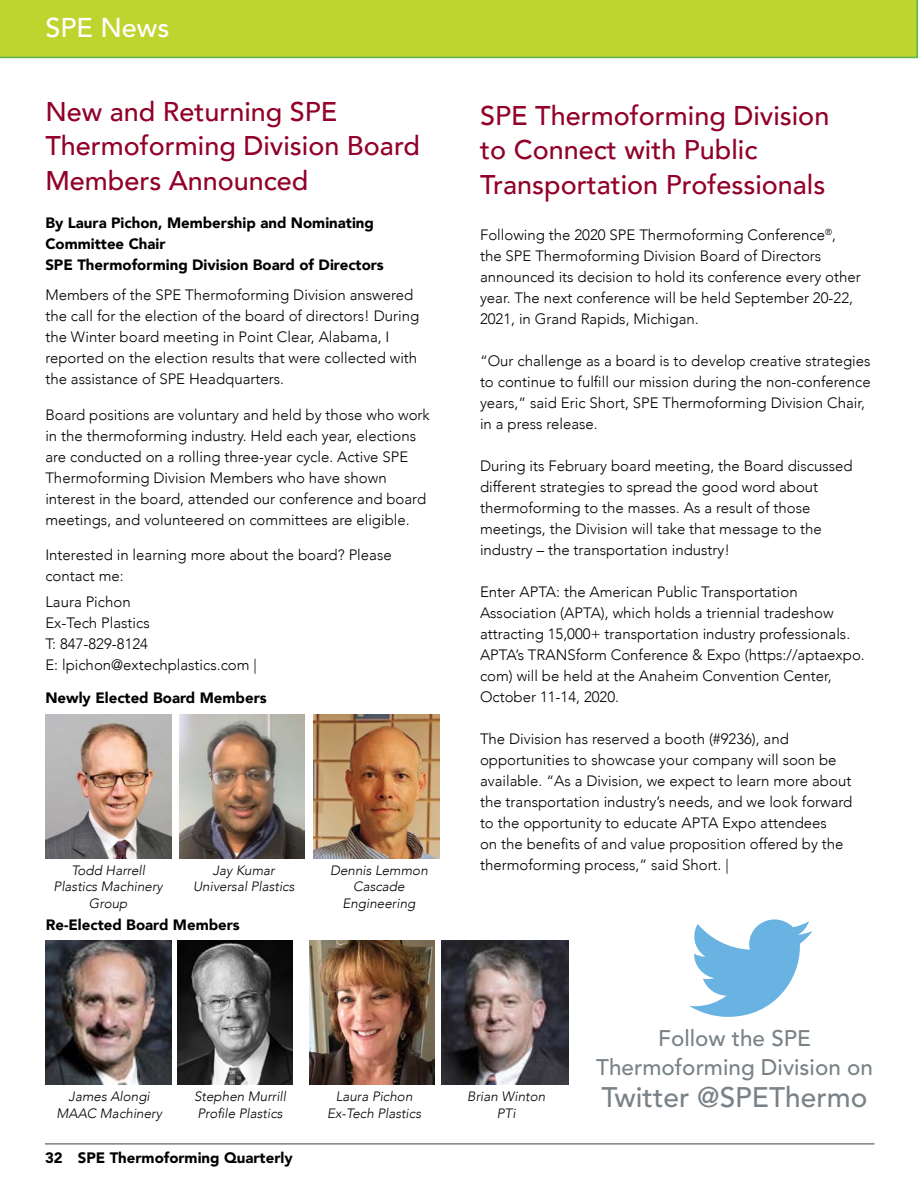
<style>
.page{position:relative;width:918px;height:1188px;background:#fff}
.page>*{position:absolute;margin:0;border:0;box-sizing:border-box;transform-origin:0 0}
.t1{font:500 28.05px "Avenir LT Std";color:#7a8287}
.Default{font:500 27px/34.5px "Avenir";color:#92002a}
.t2{font:500 27px "Avenir LT Std";color:#fff}
.t3{font:500 22.5px/29.1px "Avenir LT Std";color:#7a8287;text-align:center}
.t4{font:300 15px/21px "Avenir";color:#000}
.t5{font:900 15px/21px "Avenir";color:#000}
.t6{font:900 15px "Avenir LT Std";color:#000}
.t7{font:italic 300 13.5px/16.5px "Avenir";color:#000;text-align:center}
</style>
<div class="page">
<hr style="left:45px;top:1143px;width:830px;height:2px;background:#7a8287">
<div style="left:0;top:0;width:918px;height:58px;background:#bed530"></div>
<img style="left:46px;top:714px;width:126px;height:144px">
<img style="left:179px;top:714px;width:125px;height:144px">
<img style="left:313px;top:714px;width:126px;height:144px">
<img style="left:178px;top:941px;width:115px;height:144px">
<img style="left:309px;top:941px;width:126px;height:144px">
<img style="left:442px;top:941px;width:126px;height:144px">
<img style="left:45px;top:941px;width:126px;height:144px">
<svg style="left:689px;top:919px;width:123px;height:98px"></svg>
<p class="t2" style="left:45px;top:12px;width:126px">SPE News</p>
<p class="Default" style="left:45px;top:93px;width:376px">New and Returning SPE<br>Thermoforming Division Board<br>Members Announced</p>
<p class="t5" style="left:45px;top:212px;width:340px">By Laura Pichon, Membership and Nominating<br>Committee Chair<br>SPE Thermoforming Division Board of Directors</p>
<p class="t4" style="left:45px;top:285px;width:375px">Members of the SPE Thermoforming Division answered the call for the election of the board of directors! During the Winter board meeting in Point Clear, Alabama, I reported on the election results that were collected with the assistance of SPE Headquarters.</p>
<p class="t4" style="left:45px;top:405px;width:386px">Board positions are voluntary and held by those who work in the thermoforming industry. Held each year, elections are conducted on a rolling three-year cycle. Active SPE Thermoforming Division Members who have shown interest in the board, attended our conference and board meetings, and volunteered on committees are eligible.</p>
<p class="t4" style="left:45px;top:544px;width:348px">Interested in learning more about the board? Please contact me:</p>
<p class="t4" style="left:45px;top:591px;width:106px">Laura Pichon<br>Ex-Tech Plastics<br>T: 847-829-8124</p>
<p class="t4" style="left:45px;top:654px;width:213px">E: lpichon@extechplastics.com |</p>
<p class="t5" style="left:45px;top:687px;width:223px">Newly Elected Board Members</p>
<p class="t7" style="left:71px;top:862px;width:75px">Todd Harrell</p>
<p class="t7" style="left:54px;top:878px;width:111px">Plastics Machinery<br>Group</p>
<p class="t7" style="left:213px;top:862px;width:64px">Jay Kumar</p>
<p class="t7" style="left:193px;top:878px;width:103px">Universal Plastics</p>
<p class="t5" style="left:46px;top:914px;width:196px">Re-Elected Board Members</p>
<p class="t7" style="left:330px;top:862px;width:99px">Dennis Lemmon</p>
<p class="t7" style="left:342px;top:878px;width:75px">Cascade<br>Engineering</p>
<p class="Default" style="left:480px;top:97px;width:351px">SPE Thermoforming Division to Connect with Public<br>Transportation Professionals</p>
<p class="t4" style="left:480px;top:224px;width:382px">Following the 2020 SPE Thermoforming Conference<sup>®</sup>, the SPE Thermoforming Division Board of Directors announced its decision to hold its conference every other year. The next conference will be held September 20-22, 2021, in Grand Rapids, Michigan.</p>
<p class="t4" style="left:480px;top:350px;width:392px">“Our challenge as a board is to develop creative strategies to continue to fulfill our mission during the non-conference years,” said Eric Short, SPE Thermoforming Division Chair, in a press release.</p>
<p class="t4" style="left:480px;top:455px;width:374px">During its February board meeting, the Board discussed different strategies to spread the good word about thermoforming to the masses. As a result of those meetings, the Division will take that message to the industry – the transportation industry!</p>
<p class="t4" style="left:480px;top:581px;width:386px">Enter APTA: the American Public Transportation Association (APTA), which holds a triennial tradeshow attracting 15,000+ transportation industry professionals.<br>APTA’s TRANSform Conference &amp; Expo (https://aptaexpo. com) will be held at the Anaheim Convention Center, October 11-14, 2020.</p>
<p class="t4" style="left:480px;top:728px;width:374px">The Division has reserved a booth (#9236), and opportunities to showcase your company will soon be available. “As a Division, we expect to learn more about the transportation industry’s needs, and we look forward to the opportunity to educate APTA Expo attendees<br>on the benefits of and value proposition offered by the thermoforming process,” said Short. |</p>
<p class="t7" style="left:69px;top:1088px;width:83px">James Alongi</p>
<p class="t7" style="left:56px;top:1105px;width:107px">MAAC Machinery</p>
<p class="t7" style="left:194px;top:1088px;width:94px">Stephen Murrill</p>
<p class="t7" style="left:198px;top:1105px;width:87px">Profile Plastics</p>
<p class="t6" style="left:45px;top:1148px;width:249px">32 SPE Thermoforming Quarterly</p>
<p class="t7" style="left:336px;top:1088px;width:78px">Laura Pichon</p>
<p class="t7" style="left:327px;top:1105px;width:95px">Ex-Tech Plastics</p>
<p class="t7" style="left:467px;top:1088px;width:80px">Brian Winton</p>
<p class="t7" style="left:497px;top:1105px;width:21px">PTi</p>
<p class="t3" style="left:596px;top:1024px;width:278px">Follow the SPE<br>Thermoforming Division on</p>
<p class="t1" style="left:602px;top:1081px;width:267px">Twitter @SPEThermo</p>
</div>
